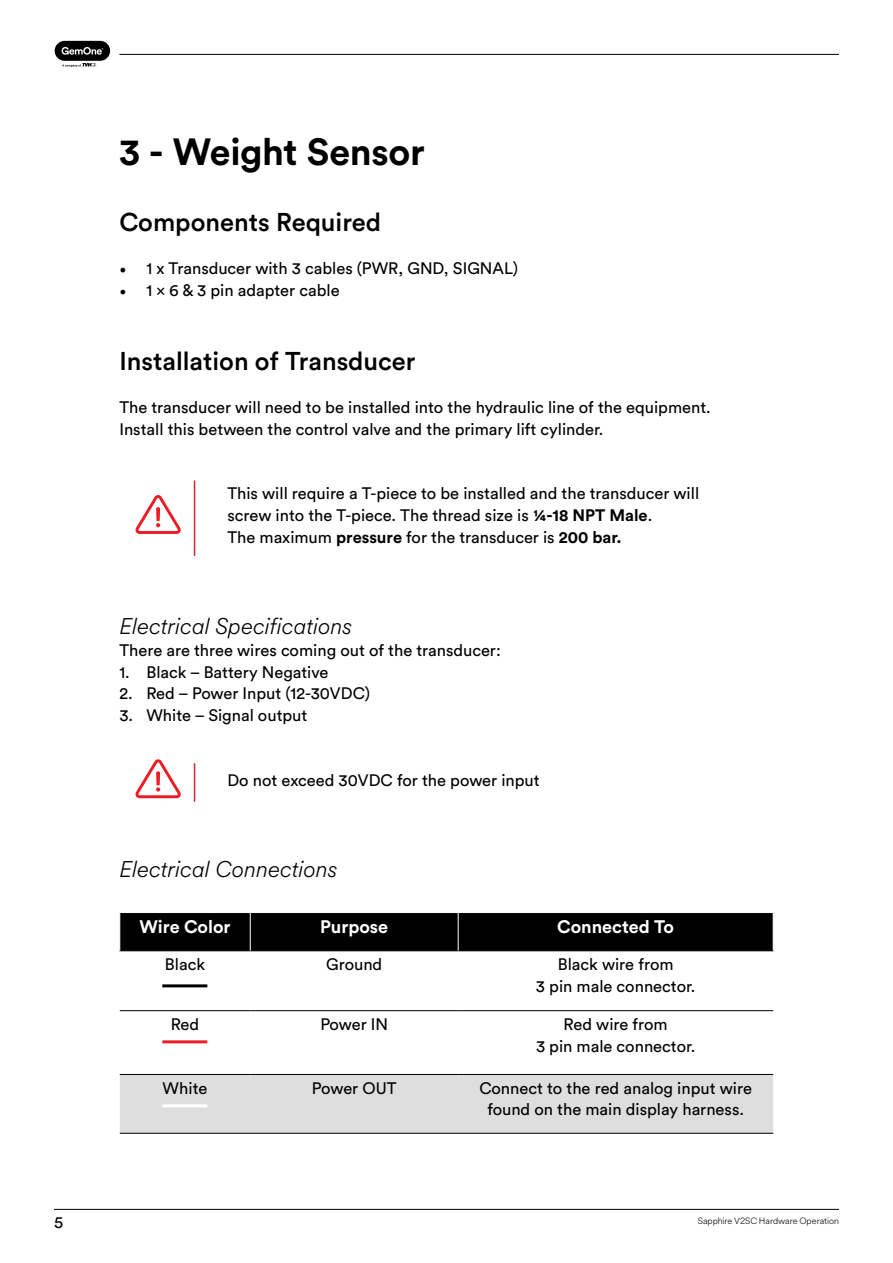
<style>
.page{position:relative;width:893px;height:1263px;background:#fff}
.page>*{position:absolute;margin:0;border:0;box-sizing:border-box;transform-origin:0 0}
.t1{font:700 37.5px "Circular Std";letter-spacing:-.01em;color:#000}
.t2{font:500 25.5px "Circular Std";color:#000}
.t3{font:italic 300 22.5px "Circular Spotify Text";color:#000}
.t4{font:700 18px "Circular Std";color:#fff}
.t5{font:16.5px/21.6px "Circular Std";color:#000;text-align:center}
.t6{font:300 9px "Circular Spotify Text";letter-spacing:-.005em;color:#000}
.s1{font-family:"Minion Pro";font-size:18px}
.s2{font-weight:700}
</style>
<div class="page">
<hr style="left:54px;top:1209px;width:785px;height:1px;background:#000">
<hr style="left:119px;top:54px;width:720px;height:1px;background:#000">
<div style="left:55px;top:41px;width:55px;height:20px;background:#000;border-radius:10px"></div>
<svg style="left:62px;top:47px;width:41px;height:8px"></svg>
<svg style="left:62px;top:63px;width:35px;height:4px"></svg>
<svg style="left:135px;top:495px;width:46px;height:39px"></svg>
<hr style="left:194px;top:480px;width:1px;height:76px;background:#d2232a">
<svg style="left:135px;top:759px;width:46px;height:39px"></svg>
<hr style="left:194px;top:763px;width:1px;height:39px;background:#d2232a">
<div style="left:120px;top:913px;width:653px;height:37px;background:#000"></div>
<div style="left:120px;top:1075px;width:653px;height:58px;background:#dedede"></div>
<hr style="left:119px;top:950px;width:131px;height:1px;background:#000">
<hr style="left:250px;top:950px;width:208px;height:1px;background:#000">
<hr style="left:458px;top:950px;width:316px;height:1px;background:#000">
<hr style="left:120px;top:1010px;width:130px;height:1px;background:#000">
<hr style="left:250px;top:1010px;width:208px;height:1px;background:#000">
<hr style="left:458px;top:1010px;width:315px;height:1px;background:#000">
<hr style="left:120px;top:1074px;width:130px;height:1px;background:#000">
<hr style="left:250px;top:1074px;width:208px;height:1px;background:#000">
<hr style="left:458px;top:1074px;width:315px;height:1px;background:#000">
<hr style="left:120px;top:1133px;width:130px;height:1px;background:#000">
<hr style="left:250px;top:1133px;width:208px;height:1px;background:#000">
<hr style="left:458px;top:1133px;width:315px;height:1px;background:#000">
<hr style="left:119px;top:913px;width:1px;height:38px;background:#fff">
<hr style="left:250px;top:913px;width:1px;height:38px;background:#fff">
<hr style="left:458px;top:913px;width:1px;height:38px;background:#fff">
<hr style="left:773px;top:913px;width:1px;height:38px;background:#fff">
<hr style="left:162px;top:984px;width:45px;height:3px;background:#000">
<hr style="left:162px;top:1040px;width:45px;height:3px;background:#ed1d24">
<hr style="left:162px;top:1104px;width:45px;height:3px;background:#fff">
<h1 class="t1" style="left:119px;top:128px;width:307px">3 - Weight Sensor</h1>
<h2 class="t2" style="left:119px;top:206px;width:263px">Components Required</h2>
<p class="t5" style="left:119px;top:258px;width:400px"><span class="s1">•</span> 1 x Transducer with 3 cables (PWR, GND, SIGNAL)</p>
<p class="t5" style="left:119px;top:279px;width:222px"><span class="s1">•</span> 1 x 6 &amp; 3 pin adapter cable</p>
<h2 class="t2" style="left:119px;top:345px;width:298px">Installation of Transducer</h2>
<p class="t5" style="left:119px;top:396px;width:593px;text-align:left">The transducer will need to be installed into the hydraulic line of the equipment.<br>Install this between the control valve and the primary lift cylinder.</p>
<p class="t5" style="left:227px;top:483px;width:473px;text-align:left">This will require a T-piece to be installed and the transducer will screw into the T-piece. The thread size is <span class="s2">¼-18 NPT Male</span>.<br>The maximum <span class="s2">pressure</span> for the transducer is <span class="s2">200 bar.</span></p>
<h3 class="t3" style="left:119px;top:611px;width:234px">Electrical Specifications</h3>
<p class="t5" style="left:119px;top:639px;width:383px">There are three wires coming out of the transducer:</p>
<p class="t5" style="left:119px;top:661px;width:211px">1. Black – Battery Negative</p>
<p class="t5" style="left:119px;top:682px;width:252px">2. Red – Power Input (12-30VDC)</p>
<p class="t5" style="left:119px;top:704px;width:189px">3. White – Signal output</p>
<p class="t5" style="left:227px;top:769px;width:314px">Do not exceed 30VDC for the power input</p>
<h3 class="t3" style="left:119px;top:854px;width:220px">Electrical Connections</h3>
<p class="t4" style="left:139px;top:915px;width:93px">Wire Color</p>
<p class="t4" style="left:320px;top:915px;width:69px">Purpose</p>
<p class="t4" style="left:557px;top:915px;width:118px">Connected To</p>
<p class="t5" style="left:165px;top:953px;width:42px">Black</p>
<p class="t5" style="left:326px;top:953px;width:58px">Ground</p>
<p class="t5" style="left:536px;top:953px;width:161px">Black wire from<br>3 pin male connector.</p>
<p class="t5" style="left:171px;top:1013px;width:30px">Red</p>
<p class="t5" style="left:320px;top:1013px;width:69px">Power IN</p>
<p class="t5" style="left:536px;top:1013px;width:161px">Red wire from<br>3 pin male connector.</p>
<p class="t5" style="left:163px;top:1077px;width:46px">White</p>
<p class="t5" style="left:312px;top:1077px;width:86px">Power OUT</p>
<p class="t5" style="left:479px;top:1077px;width:274px">Connect to the red analog input wire found on the main display harness.</p>
<p class="t5" style="left:54px;top:1211px;width:11px">5</p>
<p class="t6" style="left:698px;top:1215px;width:143px">Sapphire V2SC Hardware Operation</p>
</div>
